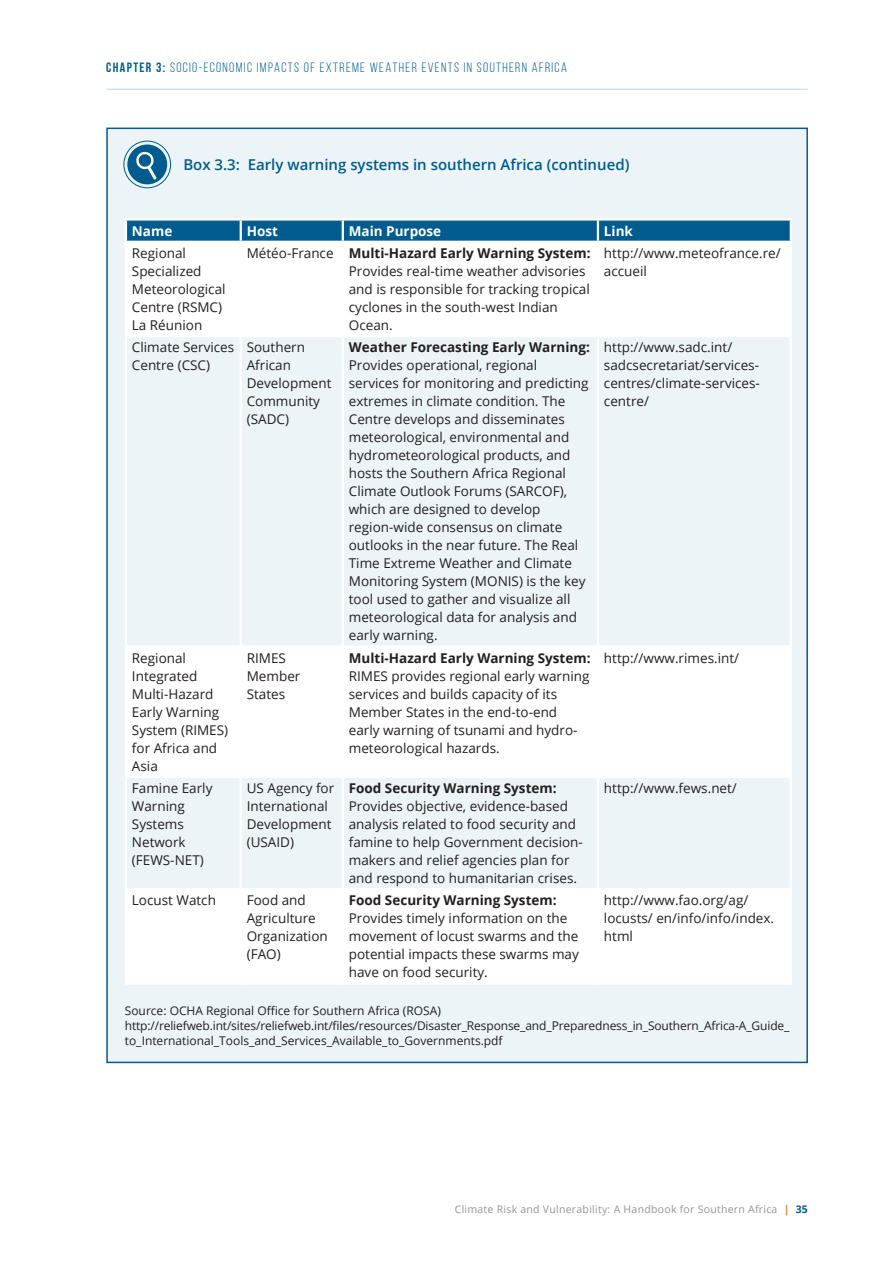
<style>
.page{position:relative;width:893px;height:1263px;background:#fff}
.page>*{position:absolute;margin:0;border:0;box-sizing:border-box;transform-origin:0 0}
.t1{font:600 15px "Open Sans";color:#005c8e}
.t2{font:13.5px/18px "Open Sans";color:#231f20}
.t3{font:13.5px "Bebas Neue";letter-spacing:.1em;color:#005c8e}
.t4{font:700 13.5px "Open Sans";color:#fff}
.t5{font:12px/15px "Open Sans";letter-spacing:-.005em;color:#231f20}
.t6{font:10.5px "Open Sans";letter-spacing:.025em;color:#939598}
.s1{font-weight:700}
.s2{font-weight:700;color:#df7e1c}
.s3{font-weight:700;color:#005c8e}
</style>
<div class="page">
<div style="left:107px;top:128px;width:700px;height:934px;background:#ecf4f7"></div>
<div style="left:127px;top:221px;width:663px;height:20px;background:#005c8e"></div>
<svg style="left:127px;top:243px;width:663px;height:739px"></svg>
<hr style="left:125px;top:218px;width:116px;height:3px;background:#fff">
<hr style="left:125px;top:221px;width:2px;height:20px;background:#fff">
<hr style="left:241px;top:218px;width:102px;height:3px;background:#fff">
<hr style="left:240px;top:221px;width:2px;height:20px;background:#fff">
<hr style="left:343px;top:218px;width:255px;height:3px;background:#fff">
<hr style="left:342px;top:221px;width:2px;height:20px;background:#fff">
<hr style="left:598px;top:218px;width:194px;height:3px;background:#fff">
<hr style="left:597px;top:221px;width:2px;height:20px;background:#fff">
<hr style="left:790px;top:221px;width:2px;height:20px;background:#fff">
<hr style="left:125px;top:241px;width:116px;height:2px;background:#fff">
<hr style="left:125px;top:243px;width:2px;height:92px;background:#fff">
<hr style="left:241px;top:241px;width:102px;height:2px;background:#fff">
<hr style="left:240px;top:243px;width:2px;height:92px;background:#fff">
<hr style="left:343px;top:241px;width:255px;height:2px;background:#fff">
<hr style="left:342px;top:243px;width:2px;height:92px;background:#fff">
<hr style="left:598px;top:241px;width:194px;height:2px;background:#fff">
<hr style="left:597px;top:243px;width:2px;height:92px;background:#fff">
<hr style="left:790px;top:243px;width:2px;height:92px;background:#fff">
<hr style="left:125px;top:335px;width:116px;height:2px;background:#fff">
<hr style="left:125px;top:337px;width:2px;height:308px;background:#fff">
<hr style="left:241px;top:335px;width:102px;height:2px;background:#fff">
<hr style="left:240px;top:337px;width:2px;height:308px;background:#fff">
<hr style="left:343px;top:335px;width:255px;height:2px;background:#fff">
<hr style="left:342px;top:337px;width:2px;height:308px;background:#fff">
<hr style="left:598px;top:335px;width:194px;height:2px;background:#fff">
<hr style="left:597px;top:337px;width:2px;height:308px;background:#fff">
<hr style="left:790px;top:337px;width:2px;height:308px;background:#fff">
<hr style="left:125px;top:645px;width:116px;height:3px;background:#fff">
<hr style="left:125px;top:648px;width:2px;height:128px;background:#fff">
<hr style="left:241px;top:645px;width:102px;height:3px;background:#fff">
<hr style="left:240px;top:648px;width:2px;height:128px;background:#fff">
<hr style="left:343px;top:645px;width:255px;height:3px;background:#fff">
<hr style="left:342px;top:648px;width:2px;height:128px;background:#fff">
<hr style="left:598px;top:645px;width:194px;height:3px;background:#fff">
<hr style="left:597px;top:648px;width:2px;height:128px;background:#fff">
<hr style="left:790px;top:648px;width:2px;height:128px;background:#fff">
<hr style="left:125px;top:776px;width:116px;height:2px;background:#fff">
<hr style="left:125px;top:778px;width:2px;height:110px;background:#fff">
<hr style="left:241px;top:776px;width:102px;height:2px;background:#fff">
<hr style="left:240px;top:778px;width:2px;height:110px;background:#fff">
<hr style="left:343px;top:776px;width:255px;height:2px;background:#fff">
<hr style="left:342px;top:778px;width:2px;height:110px;background:#fff">
<hr style="left:598px;top:776px;width:194px;height:2px;background:#fff">
<hr style="left:597px;top:778px;width:2px;height:110px;background:#fff">
<hr style="left:790px;top:778px;width:2px;height:110px;background:#fff">
<hr style="left:125px;top:888px;width:116px;height:2px;background:#fff">
<hr style="left:125px;top:890px;width:2px;height:92px;background:#fff">
<hr style="left:241px;top:888px;width:102px;height:2px;background:#fff">
<hr style="left:240px;top:890px;width:2px;height:92px;background:#fff">
<hr style="left:343px;top:888px;width:255px;height:2px;background:#fff">
<hr style="left:342px;top:890px;width:2px;height:92px;background:#fff">
<hr style="left:598px;top:888px;width:194px;height:2px;background:#fff">
<hr style="left:597px;top:890px;width:2px;height:92px;background:#fff">
<hr style="left:790px;top:890px;width:2px;height:92px;background:#fff">
<hr style="left:125px;top:982px;width:116px;height:3px;background:#fff">
<hr style="left:241px;top:982px;width:102px;height:3px;background:#fff">
<hr style="left:343px;top:982px;width:255px;height:3px;background:#fff">
<hr style="left:598px;top:982px;width:194px;height:3px;background:#fff">
<div style="left:127px;top:145px;width:40px;height:39px;background:#005c8e;border-radius:50%"></div>
<div style="left:123px;top:141px;width:48px;height:47px;border:1px solid #005c8e;border-radius:50%"></div>
<svg style="left:136px;top:152px;width:21px;height:28px"></svg>
<hr style="left:106px;top:89px;width:702px;height:1px;background:#d1e3ec">
<p class="t3" style="left:106px;top:60px;width:462px"><span class="s1">CHAPTER 3:</span> SOCIO-ECONOMIC IMPACTS OF EXTREME WEATHER EVENTS IN SOUTHERN AFRICA</p>
<p class="t1" style="left:183px;top:155px;width:448px">Box 3.3: Early warning systems in southern Africa (continued)</p>
<p class="t4" style="left:132px;top:221px;width:42px">Name</p>
<p class="t4" style="left:247px;top:221px;width:33px">Host</p>
<p class="t4" style="left:349px;top:221px;width:94px">Main Purpose</p>
<p class="t4" style="left:604px;top:221px;width:30px">Link</p>
<p class="t2" style="left:132px;top:244px;width:95px">Regional<br>Specialized<br>Meteorological<br>Centre (RSMC)<br>La Réunion</p>
<p class="t2" style="left:349px;top:244px;width:243px;text-indent:-102px">Météo-France <span class="s1">Multi-Hazard Early Warning System:<br></span>Provides real-time weather advisories and is responsible for tracking tropical cyclones in the south-west Indian Ocean.</p>
<p class="t2" style="left:604px;top:244px;width:178px">http://www.meteofrance.re/ accueil</p>
<p class="t2" style="left:132px;top:338px;width:104px">Climate Services<br>Centre (CSC)</p>
<p class="t2" style="left:247px;top:338px;width:86px">Southern<br>African<br>Development<br>Community (SADC)</p>
<p class="t2" style="left:349px;top:338px;width:243px"><span class="s1">Weather Forecasting Early Warning:<br></span>Provides operational, regional services for monitoring and predicting extremes in climate condition. The Centre develops and disseminates meteorological, environmental and hydrometeorological products, and hosts the Southern Africa Regional Climate Outlook Forums (SARCOF), which are designed to develop region-wide consensus on climate outlooks in the near future. The Real Time Extreme Weather and Climate Monitoring System (MONIS) is the key tool used to gather and visualize all meteorological data for analysis and early warning.</p>
<p class="t2" style="left:604px;top:338px;width:158px">http://www.sadc.int/ sadcsecretariat/services&shy;centres/climate-services&shy;centre/</p>
<p class="t2" style="left:132px;top:648px;width:98px">Regional<br>Integrated<br>Multi-Hazard<br>Early Warning<br>System (RIMES) for Africa and<br>Asia</p>
<p class="t2" style="left:247px;top:648px;width:55px">RIMES<br>Member<br>States</p>
<p class="t2" style="left:349px;top:648px;width:243px"><span class="s1">Multi-Hazard Early Warning System:<br></span>RIMES provides regional early warning services and builds capacity of its Member States in the end-to-end early warning of tsunami and hydro&shy;meteorological hazards.</p>
<p class="t2" style="left:604px;top:648px;width:137px">http://www.rimes.int/</p>
<p class="t2" style="left:132px;top:779px;width:82px">Famine Early<br>Warning<br>Systems<br>Network (FEWS-NET)</p>
<p class="t2" style="left:247px;top:779px;width:89px">US Agency for<br>International<br>Development (USAID)</p>
<p class="t2" style="left:349px;top:779px;width:236px"><span class="s1">Food Security Warning System:<br></span>Provides objective, evidence-based analysis related to food security and famine to help Government decision&shy;makers and relief agencies plan for and respond to humanitarian crises.</p>
<p class="t2" style="left:604px;top:779px;width:134px">http://www.fews.net/</p>
<p class="t2" style="left:132px;top:891px;width:86px">Locust Watch</p>
<p class="t2" style="left:247px;top:891px;width:83px">Food and<br>Agriculture<br>Organization (FAO)</p>
<p class="t2" style="left:349px;top:891px;width:232px"><span class="s1">Food Security Warning System:<br></span>Provides timely information on the movement of locust swarms and the potential impacts these swarms may have on food security.</p>
<p class="t2" style="left:604px;top:891px;width:172px">http://www.fao.org/ag/ locusts/ en/info/info/index. html</p>
<p class="t5" style="left:125px;top:1002px;width:666px">Source: OCHA Regional Office for Southern Africa (ROSA) http://reliefweb.int/sites/reliefweb.int/files/resources/Disaster_Response_and_Preparedness_in_Southern_Africa-A_Guide_ to_International_Tools_and_Services_Available_to_Governments.pdf</p>
<p class="t6" style="left:455px;top:1202px;width:355px">Climate Risk and Vulnerability: A Handbook for Southern Africa <span class="s2">|</span> <span class="s3">35</span></p>
</div>
